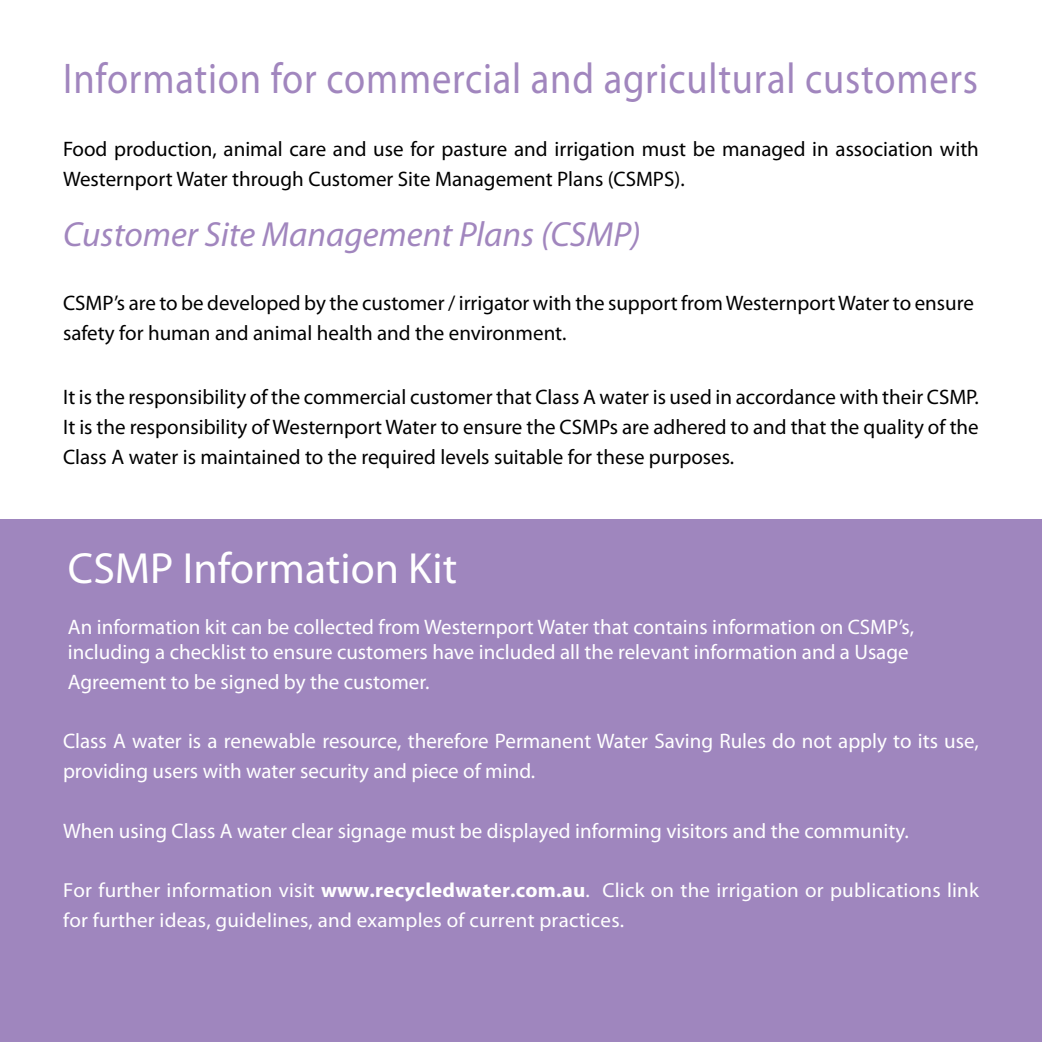
<style>
.page{position:relative;width:1042px;height:1042px;background:#fff}
.page>*{position:absolute;margin:0;border:0;box-sizing:border-box;transform-origin:0 0}
.t1{font:43.75px "Myriad Pro";color:#fff}
.t2{font:43.05px "Myriad Pro";letter-spacing:.02em;color:#a186be;scale:.89 1}
.t3{font:italic 35px "Myriad Pro";color:#a186be}
.t4{font:21px/29.8px "Myriad Pro";color:#000}
.t5{font:21px/25.2px "Myriad Pro";color:#fff}
.t6{font:20.3px/29.8px "Myriad Pro";letter-spacing:.01em;color:#fff}
.s1{font-weight:700}
</style>
<div class="page">
<div style="left:0;top:519px;width:1042px;height:522px;background:#9f86be"></div>
<h2 class="t2" style="left:63px;top:52px;width:1029px">Information for commercial and agricultural customers</h2>
<p class="t4" style="left:63px;top:134px;width:917px">Food production, animal care and use for pasture and irrigation must be managed in association with<br>Westernport Water through Customer Site Management Plans (CSMPS).</p>
<h3 class="t3" style="left:63px;top:212px;width:579px">Customer Site Management Plans (CSMP)</h3>
<p class="t4" style="left:63px;top:288px;width:912px">CSMP’s are to be developed by the customer / irrigator with the support from Westernport Water to ensure safety for human and animal health and the environment.</p>
<p class="t4" style="left:63px;top:382px;width:917px;text-align:justify">It is the responsibility of the commercial customer that Class A water is used in accordance with their CSMP.<br>It is the responsibility of Westernport Water to ensure the CSMPs are adhered to and that the quality of the Class A water is maintained to the required levels suitable for these purposes.</p>
<h1 class="t1" style="left:68px;top:542px;width:391px">CSMP Information Kit</h1>
<p class="t5" style="left:68px;top:614px;width:847px">An information kit can be collected from Westernport Water that contains information on CSMP’s, including a checklist to ensure customers have included all the relevant information and a Usage</p>
<p class="t5" style="left:68px;top:669px;width:363px">Agreement to be signed by the customer.</p>
<p class="t5" style="left:63px;top:726px;width:917px;line-height:29.8px">Class A water is a renewable resource, therefore Permanent Water Saving Rules do not apply to its use, providing users with water security and piece of mind.</p>
<p class="t5" style="left:63px;top:817px;width:847px">When using Class A water clear signage must be displayed informing visitors and the community.</p>
<p class="t6" style="left:63px;top:875px;width:917px">For further information visit <span class="s1">www.recycledwater.com.au</span>. Click on the irrigation or publications link for further ideas, guidelines, and examples of current practices.</p>
</div>
